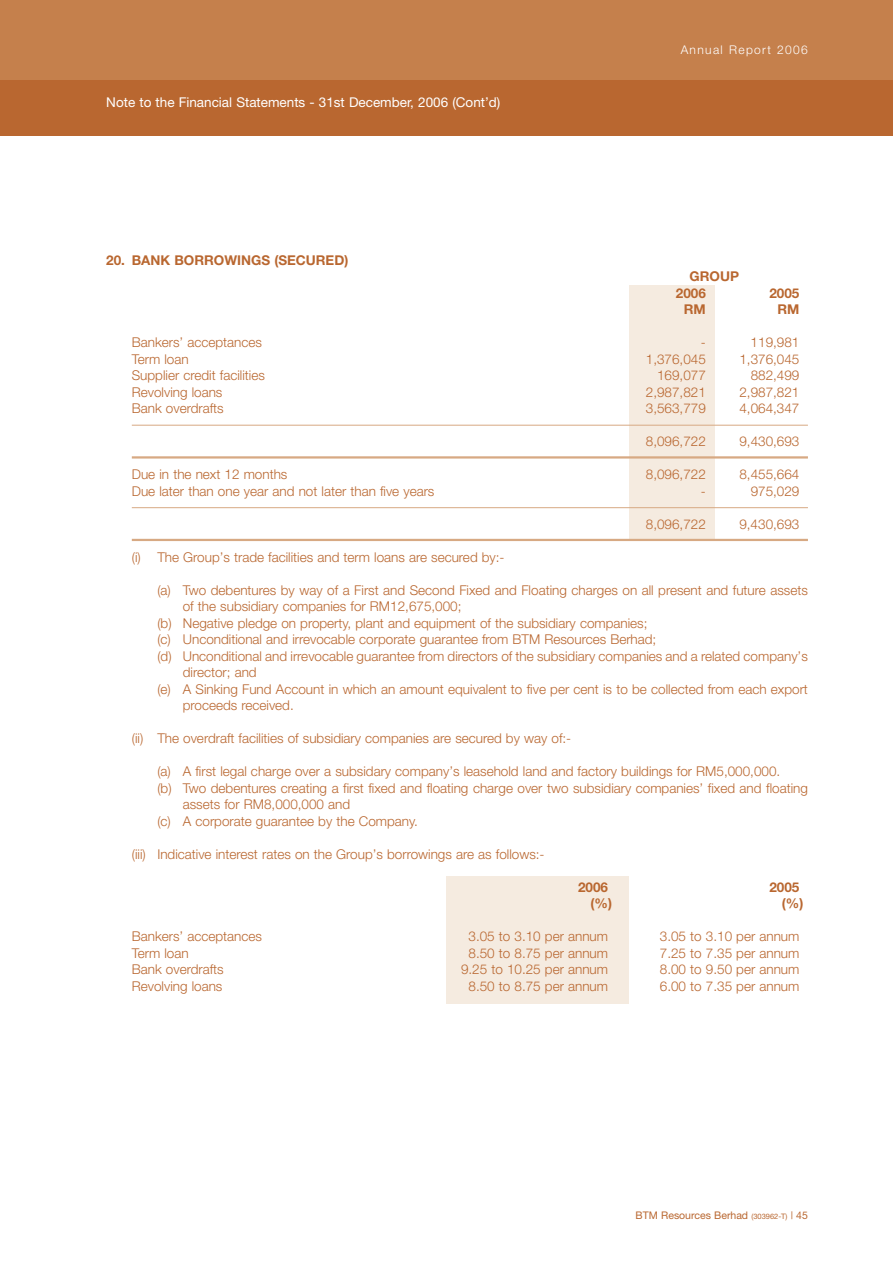
<style>
.page{position:relative;width:893px;height:1263px;background:#fff}
.page>*{position:absolute;margin:0;border:0;box-sizing:border-box;transform-origin:0 0}
.t1{font:300 13.5px "Helvetica Neue";color:#b96730}
.t2{font:700 13.5px/16.5px "Helvetica Neue";color:#b96730}
.t3{font:13.5px "Helvetica Neue";color:#fff}
.t4{font:300 12px "Helvetica Neue";letter-spacing:.11em;color:#fff}
.t5{font:10.5px "Helvetica Neue";color:#b96730}
.s1{font-size:7.5px}
</style>
<div class="page">
<div style="left:0;top:0;width:893px;height:81px;background:#c5804c"></div>
<div style="left:0;top:81px;width:893px;height:55px;background:#b96730"></div>
<div style="left:446px;top:876px;width:183px;height:127px;background:#f5ebe0"></div>
<div style="left:629px;top:286px;width:85px;height:253px;background:#f5ebe0"></div>
<hr style="left:132px;top:425px;width:676px;height:1px;background:#d7a983">
<hr style="left:132px;top:456px;width:676px;height:3px;background:#d7a983">
<hr style="left:132px;top:507px;width:676px;height:1px;background:#d7a983">
<hr style="left:132px;top:539px;width:676px;height:2px;background:#d7a983">
<p class="t3" style="left:106px;top:98px;width:396px">Note to the Financial Statements - 31st December, 2006 (Cont’d)</p>
<p class="t2" style="left:106px;top:253px;width:244px">20. BANK BORROWINGS (SECURED)</p>
<p class="t4" style="left:681px;top:46px;width:129px">Annual Report 2006</p>
<p class="t2" style="left:676px;top:269px;width:65px;text-indent:14px">GROUP<br>2006</p>
<p class="t2" style="left:769px;top:286px;width:32px">2005</p>
<p class="t2" style="left:684px;top:302px;width:23px">RM</p>
<p class="t2" style="left:777px;top:302px;width:23px">RM</p>
<p class="t1" style="left:132px;top:338px;width:132px">Bankers’ acceptances</p>
<p class="t1" style="left:701px;top:338px;width:6px">-</p>
<p class="t1" style="left:751px;top:338px;width:50px">119,981</p>
<p class="t1" style="left:132px;top:354px;width:58px">Term loan</p>
<p class="t1" style="left:646px;top:354px;width:62px">1,376,045</p>
<p class="t1" style="left:739px;top:354px;width:62px">1,376,045</p>
<p class="t1" style="left:132px;top:371px;width:135px">Supplier credit facilities</p>
<p class="t1" style="left:657px;top:371px;width:50px">169,077</p>
<p class="t1" style="left:751px;top:371px;width:50px">882,499</p>
<p class="t1" style="left:132px;top:387px;width:92px">Revolving loans</p>
<p class="t1" style="left:646px;top:387px;width:62px">2,987,821</p>
<p class="t1" style="left:739px;top:387px;width:62px">2,987,821</p>
<p class="t1" style="left:132px;top:404px;width:93px">Bank overdrafts</p>
<p class="t1" style="left:646px;top:404px;width:62px">3,563,779</p>
<p class="t1" style="left:739px;top:404px;width:62px">4,064,347</p>
<p class="t1" style="left:646px;top:437px;width:62px">8,096,722</p>
<p class="t1" style="left:739px;top:437px;width:62px">9,430,693</p>
<p class="t1" style="left:132px;top:470px;width:157px">Due in the next 12 months</p>
<p class="t1" style="left:646px;top:470px;width:62px">8,096,722</p>
<p class="t1" style="left:739px;top:470px;width:62px">8,455,664</p>
<p class="t1" style="left:132px;top:486px;width:304px">Due later than one year and not later than five years</p>
<p class="t1" style="left:701px;top:486px;width:6px">-</p>
<p class="t1" style="left:751px;top:486px;width:50px">975,029</p>
<p class="t1" style="left:646px;top:519px;width:62px">8,096,722</p>
<p class="t1" style="left:739px;top:519px;width:62px">9,430,693</p>
<p class="t1" style="left:132px;top:552px;width:374px">(i) The Group’s trade facilities and term loans are secured by:-</p>
<p class="t1" style="left:157px;top:585px;width:652px">(a) Two debentures by way of a First and Second Fixed and Floating charges on all present and future assets</p>
<p class="t1" style="left:183px;top:602px;width:280px">of the subsidiary companies for RM12,675,000;</p>
<p class="t1" style="left:157px;top:618px;width:492px">(b) Negative pledge on property, plant and equipment of the subsidiary companies;</p>
<p class="t1" style="left:157px;top:635px;width:500px">(c) Unconditional and irrevocable corporate guarantee from BTM Resources Berhad;</p>
<p class="t1" style="left:157px;top:651px;width:652px">(d) Unconditional and irrevocable guarantee from directors of the subsidiary companies and a related company’s</p>
<p class="t1" style="left:183px;top:668px;width:75px">director; and</p>
<p class="t1" style="left:157px;top:684px;width:652px">(e) A Sinking Fund Account in which an amount equivalent to five per cent is to be collected from each export</p>
<p class="t1" style="left:183px;top:701px;width:112px">proceeds received.</p>
<p class="t1" style="left:132px;top:734px;width:441px">(ii) The overdraft facilities of subsidiary companies are secured by way of:-</p>
<p class="t1" style="left:157px;top:767px;width:624px">(a) A first legal charge over a subsidary company’s leasehold land and factory buildings for RM5,000,000.</p>
<p class="t1" style="left:157px;top:783px;width:652px">(b) Two debentures creating a first fixed and floating charge over two subsidiary companies’ fixed and floating</p>
<p class="t1" style="left:183px;top:800px;width:169px">assets for RM8,000,000 and</p>
<p class="t1" style="left:157px;top:816px;width:262px">(c) A corporate guarantee by the Company.</p>
<p class="t1" style="left:132px;top:849px;width:414px">(iii) Indicative interest rates on the Group’s borrowings are as follows:-</p>
<p class="t2" style="left:578px;top:880px;width:32px">2006</p>
<p class="t2" style="left:769px;top:880px;width:32px">2005</p>
<p class="t2" style="left:591px;top:896px;width:23px">(%)</p>
<p class="t2" style="left:782px;top:896px;width:23px">(%)</p>
<p class="t1" style="left:132px;top:932px;width:132px">Bankers’ acceptances</p>
<p class="t1" style="left:468px;top:932px;width:141px">3.05 to 3.10 per annum</p>
<p class="t1" style="left:660px;top:932px;width:141px">3.05 to 3.10 per annum</p>
<p class="t1" style="left:132px;top:948px;width:58px">Term loan</p>
<p class="t1" style="left:468px;top:948px;width:141px">8.50 to 8.75 per annum</p>
<p class="t1" style="left:660px;top:948px;width:141px">7.25 to 7.35 per annum</p>
<p class="t1" style="left:132px;top:965px;width:93px">Bank overdrafts</p>
<p class="t1" style="left:461px;top:965px;width:149px">9.25 to 10.25 per annum</p>
<p class="t1" style="left:660px;top:965px;width:141px">8.00 to 9.50 per annum</p>
<p class="t1" style="left:132px;top:981px;width:92px">Revolving loans</p>
<p class="t1" style="left:468px;top:981px;width:141px">8.50 to 8.75 per annum</p>
<p class="t1" style="left:660px;top:981px;width:141px">6.00 to 7.35 per annum</p>
<p class="t5" style="left:636px;top:1212px;width:174px">BTM Resources Berhad <span class="s1">(303962-T)</span> | 45</p>
</div>
